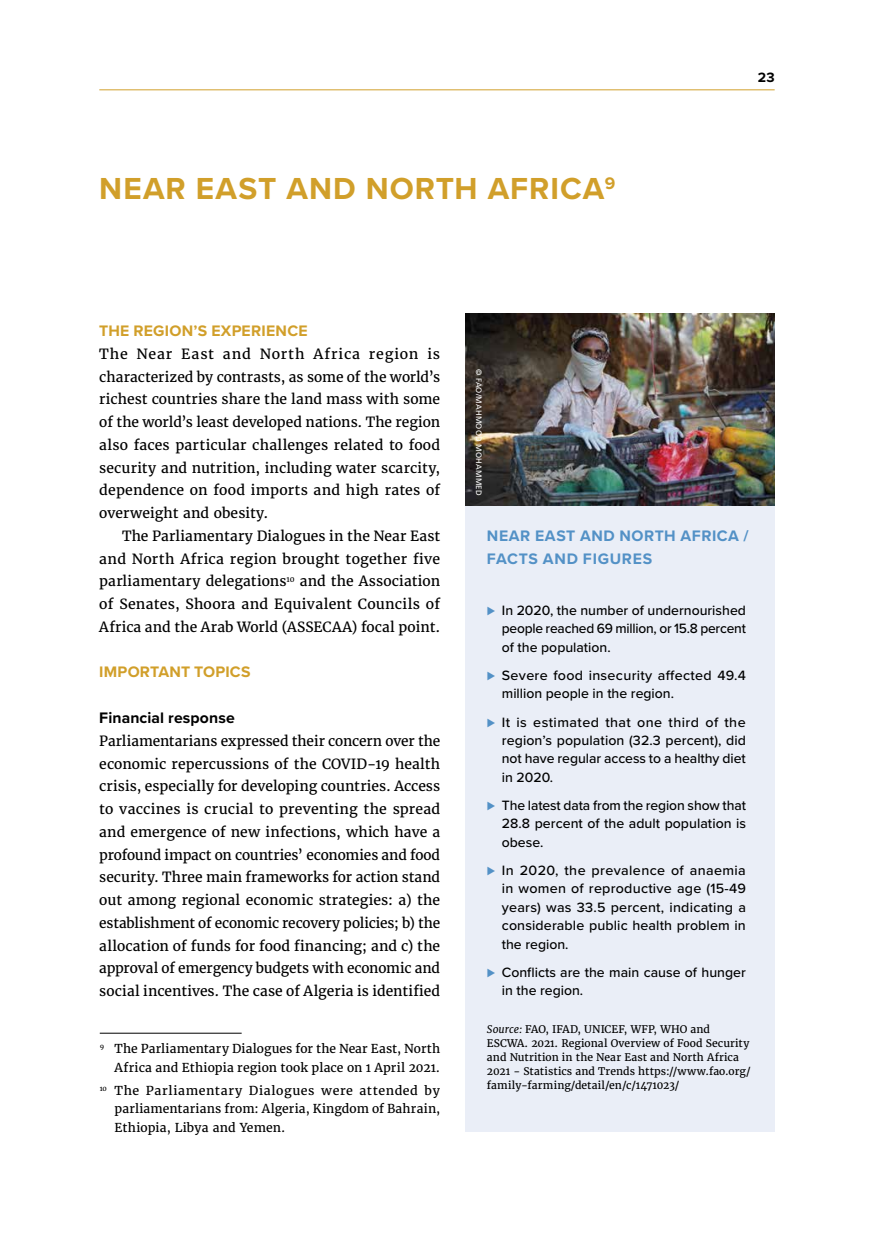
<style>
.page{position:relative;width:874px;height:1241px;background:#fff}
.page>*{position:absolute;margin:0;border:0;box-sizing:border-box;transform-origin:0 0}
.t1{font:700 31.5px "Proxima Nova";letter-spacing:.03em;color:#d19f2a}
.t2{font:700 15.75px/22.8px "Proxima Nova";letter-spacing:.04em;color:#5391c6}
.t3{font:700 15.75px "Proxima Nova";letter-spacing:.015em;color:#d19f2a}
.t4{font:700 15.75px "Proxima Nova";letter-spacing:.005em;color:#000}
.t5{font:14px/22.8px "Merriweather";letter-spacing:.005em;color:#000;text-align:justify}
.t6{font:500 14px/18.4px "Proxima Nova";color:#000;text-align:justify}
.t7{font:500 14px/18.4px "Proxima Nova";letter-spacing:.02em;color:#000}
.t8{font:700 14px "Proxima Nova";color:#000}
.t9{font:12.25px/18.4px "Merriweather";letter-spacing:.01em;color:#000;text-align:right}
.t10{font:10.5px/14px "Merriweather";letter-spacing:.005em;color:#000}
.t11{font:7.88px "Frutiger LT Std";letter-spacing:.03em;color:#fff}
.s1{font-family:"Proxima Nova Extrabld";font-weight:400;color:#5391c6}
.s2{font-style:italic}
</style>
<div class="page">
<hr style="left:99px;top:89px;width:675px;height:1px;background:#d19f2a">
<hr style="left:100px;top:1032px;width:141px;height:1px;background:#000">
<div style="left:465px;top:485px;width:309px;height:646px;background:#eaeef7"></div>
<img style="left:465px;top:313px;width:309px;height:192px">
<h1 class="t1" style="left:99px;top:165px;width:517px">NEAR EAST AND NORTH AFRICA<sup>9</sup></h1>
<p class="t8" style="left:757px;top:67px;width:18px">23</p>
<p class="t3" style="left:99px;top:319px;width:210px">THE REGION’S EXPERIENCE</p>
<p class="t5" style="left:99px;top:342px;width:342px">The Near East and North Africa region is characterized by contrasts, as some of the world’s richest countries share the land mass with some of the world’s least developed nations. The region also faces particular challenges related to food security and nutrition, including water scarcity, dependence on food imports and high rates of overweight and obesity.</p>
<p class="t5" style="left:99px;top:524px;width:342px;text-indent:23px">The Parliamentary Dialogues in the Near East and North Africa region brought together five parliamentary delegations<sup>10</sup> and the Association of Senates, Shoora and Equivalent Councils of Africa and the Arab World (ASSECAA) focal point.</p>
<p class="t3" style="left:99px;top:660px;width:153px">IMPORTANT TOPICS</p>
<p class="t4" style="left:99px;top:706px;width:137px">Financial response</p>
<p class="t5" style="left:99px;top:729px;width:342px">Parliamentarians expressed their concern over the economic repercussions of the COVID-19 health crisis, especially for developing countries. Access to vaccines is crucial to preventing the spread and emergence of new infections, which have a profound impact on countries’ economies and food security. Three main frameworks for action stand out among regional economic strategies: a) the establishment of economic recovery policies; b) the allocation of funds for food financing; and c) the approval of emergency budgets with economic and social incentives. The case of Algeria is identified</p>
<p class="t9" style="left:100px;top:1039px;width:342px"><sup>9</sup> The Parliamentary Dialogues for the Near East, North<br>Africa and Ethiopia region took place on 1 April 2021.</p>
<p class="t9" style="left:115px;top:1081px;width:327px;text-align:justify;text-indent:-15px"><sup>10</sup> The Parliamentary Dialogues were attended by parliamentarians from: Algeria, Kingdom of Bahrain, Ethiopia, Libya and Yemen.</p>
<p class="t11" style="left:483px;top:369px;width:127px;rotate:90deg">© FAO/MAHMOOD MOHAMMED</p>
<p class="t2" style="left:486px;top:524px;width:263px">NEAR EAST AND NORTH AFRICA /<br>FACTS AND FIGURES</p>
<p class="t6" style="left:501px;top:600px;width:245px;text-indent:-15px"><span class="s1">⊲</span> In 2020, the number of undernourished people reached 69 million, or 15.8 percent of the population.</p>
<p class="t7" style="left:501px;top:665px;width:245px;text-indent:-15px"><span class="s1">⊲</span> Severe food insecurity affected 49.4 million people in the region.</p>
<p class="t6" style="left:501px;top:712px;width:245px;text-indent:-15px"><span class="s1">⊲</span> It is estimated that one third of the region’s population (32.3 percent), did not have regular access to a healthy diet in 2020.</p>
<p class="t6" style="left:501px;top:795px;width:245px;text-indent:-15px"><span class="s1">⊲</span> The latest data from the region show that 28.8 percent of the adult population is obese.</p>
<p class="t6" style="left:501px;top:860px;width:245px;text-indent:-15px"><span class="s1">⊲</span> In 2020, the prevalence of anaemia in women of reproductive age (15-49 years) was 33.5 percent, indicating a considerable public health problem in the region.</p>
<p class="t6" style="left:501px;top:962px;width:245px;text-indent:-15px"><span class="s1">⊲</span> Conflicts are the main cause of hunger in the region.</p>
<p class="t10" style="left:486px;top:1022px;width:265px"><span class="s2">Source:</span> FAO, IFAD, UNICEF, WFP, WHO and ESCWA. 2021. Regional Overview of Food Security and Nutrition in the Near East and North Africa 2021 - Statistics and Trends https://www.fao.org/ family-farming/detail/en/c/1471023/</p>
</div>
